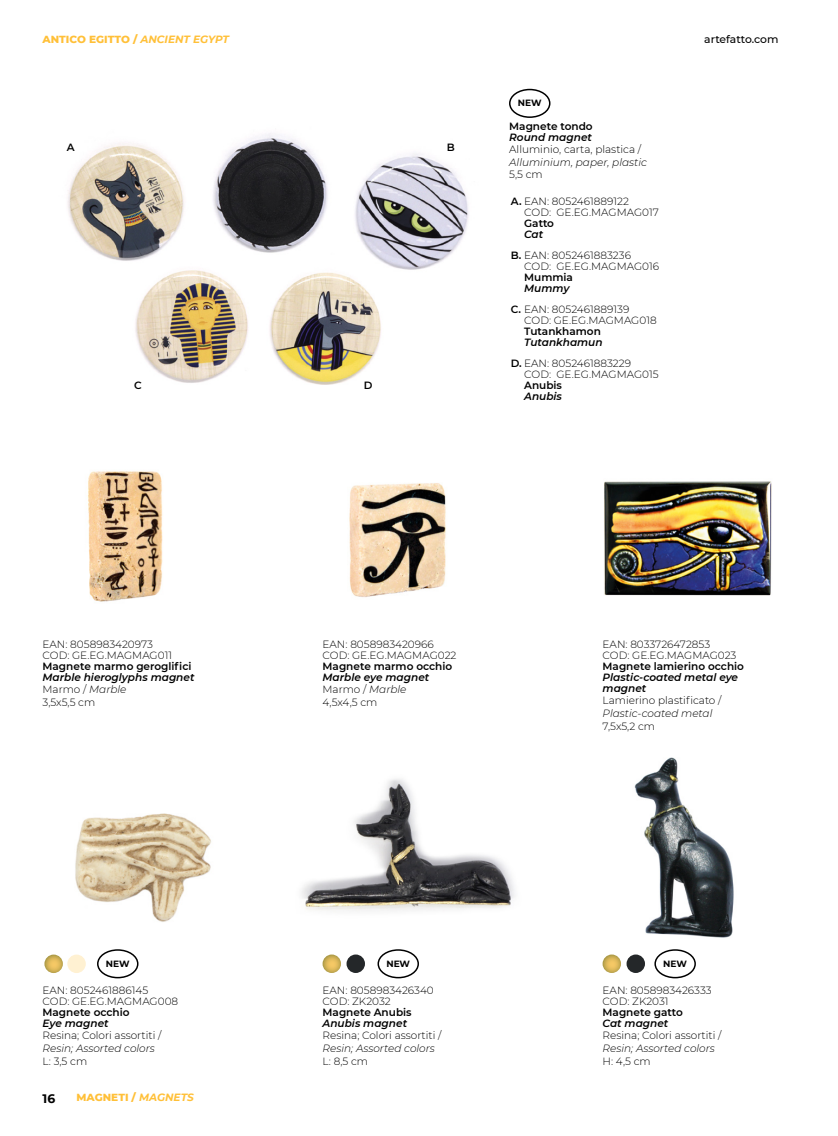
<style>
.page{position:relative;width:838px;height:1136px;background:#fff}
.page>*{position:absolute;margin:0;border:0;box-sizing:border-box;transform-origin:0 0}
.t1{font:700 12.3px "Montserrat";color:#000}
.t2{font:500 10.8px "Montserrat";letter-spacing:-.005em;color:#000}
.t3{font:300 10.5px/10.8px "Montserrat";color:#000}
.t4{font:italic 600 10.5px/12.6px "Montserrat";color:#000}
.t5{font:600 10.5px "Montserrat";color:#000}
.t6{font:italic 300 10.5px "Montserrat";color:#000}
.t7{font:800 10.5px "Montserrat";color:#ffc038}
.t8{font:700 9px "Montserrat";letter-spacing:-.005em;color:#000}
.s1{font-weight:700;font-style:italic}
.s2{font-weight:600}
.s3{font-weight:600;font-style:italic}
.s4{font-weight:300;font-style:normal}
.s5{font-weight:300}
</style>
<div class="page">
<img style="left:349px;top:483px;width:97px;height:114px">
<img style="left:88px;top:471px;width:75px;height:131px">
<img style="left:604px;top:481px;width:168px;height:115px">
<img style="left:634px;top:757px;width:100px;height:181px">
<div style="left:67px;top:954px;width:19px;height:18px;background:#fff1d2;border-radius:50%"></div>
<img style="left:75px;top:813px;width:136px;height:109px">
<img style="left:67px;top:133px;width:402px;height:252px">
<div style="left:509px;top:89px;width:41px;height:29px;border:2px solid #000;border-radius:50%"></div>
<div style="left:377px;top:949px;width:42px;height:29px;border:2px solid #000;border-radius:50%"></div>
<div style="left:654px;top:949px;width:42px;height:29px;border:2px solid #000;border-radius:50%"></div>
<div style="left:97px;top:949px;width:41px;height:29px;border:2px solid #000;border-radius:50%"></div>
<svg style="left:44px;top:954px;width:19px;height:18px"></svg>
<div style="left:626px;top:954px;width:19px;height:18px;background:#242729;border-radius:50%"></div>
<svg style="left:602px;top:954px;width:19px;height:18px"></svg>
<div style="left:346px;top:954px;width:19px;height:18px;background:#242729;border-radius:50%"></div>
<svg style="left:322px;top:954px;width:19px;height:18px"></svg>
<img style="left:301px;top:779px;width:214px;height:133px">
<p class="t7" style="left:43px;top:32px;width:188px">ANTICO EGITTO / <span class="s1">ANCIENT EGYPT</span></p>
<p class="t2" style="left:704px;top:32px;width:76px">artefatto.com</p>
<p class="t5" style="left:67px;top:140px;width:9px">A</p>
<p class="t5" style="left:134px;top:378px;width:9px">C</p>
<p class="t5" style="left:364px;top:378px;width:10px">D</p>
<p class="t5" style="left:447px;top:140px;width:9px">B</p>
<p class="t8" style="left:518px;top:96px;width:25px">NEW</p>
<p class="t5" style="left:509px;top:119px;width:85px">Magnete tondo</p>
<p class="t4" style="left:509px;top:130px;width:84px">Round magnet</p>
<p class="t3" style="left:509px;top:144px;width:133px">Alluminio, carta, plastica /</p>
<p class="t6" style="left:509px;top:155px;width:139px">Alluminium, paper, plastic</p>
<p class="t3" style="left:509px;top:169px;width:35px">5,5 cm</p>
<p class="t3" style="left:524px;top:196px;width:136px;text-indent:-13px"><span class="s2">A.</span> EAN: 8052461889122<br>COD: GE.EG.MAGMAG017</p>
<p class="t5" style="left:524px;top:216px;width:31px">Gatto</p>
<p class="t3" style="left:511px;top:223px;width:122px;line-height:21.6px;text-indent:13px"><span class="s3">Cat<br></span><span class="s2">B.</span> EAN: 8052461883236</p>
<p class="t3" style="left:524px;top:261px;width:136px">COD: GE.EG.MAGMAG016</p>
<p class="t5" style="left:524px;top:270px;width:50px">Mummia</p>
<p class="t3" style="left:511px;top:277px;width:120px;line-height:21.6px;text-indent:13px"><span class="s3">Mummy<br></span><span class="s2">C.</span> EAN: 8052461889139</p>
<p class="t3" style="left:524px;top:315px;width:134px">COD: GE.EG.MAGMAG018</p>
<p class="t5" style="left:524px;top:324px;width:78px">Tutankhamon</p>
<p class="t3" style="left:511px;top:331px;width:122px;line-height:21.6px;text-indent:13px"><span class="s3">Tutankhamun<br></span><span class="s2">D.</span> EAN: 8052461883229</p>
<p class="t3" style="left:524px;top:369px;width:136px">COD: GE.EG.MAGMAG015</p>
<p class="t5" style="left:524px;top:378px;width:39px">Anubis</p>
<p class="t4" style="left:524px;top:389px;width:39px">Anubis</p>
<p class="t3" style="left:43px;top:639px;width:131px">EAN: 8058983420973<br>COD: GE.EG.MAGMAG011</p>
<p class="t5" style="left:43px;top:658px;width:150px">Magnete marmo geroglifici</p>
<p class="t4" style="left:43px;top:670px;width:153px">Marble hieroglyphs magnet<br><span class="s4">Marmo /</span> <span class="s5">Marble<br></span><span class="s4">3,5x5,5 cm</span></p>
<p class="t3" style="left:322px;top:639px;width:135px">EAN: 8058983420966<br>COD: GE.EG.MAGMAG022</p>
<p class="t5" style="left:322px;top:658px;width:131px">Magnete marmo occhio</p>
<p class="t4" style="left:322px;top:670px;width:108px">Marble eye magnet<br><span class="s4">Marmo /</span> <span class="s5">Marble<br></span><span class="s4">4,5x4,5 cm</span></p>
<p class="t3" style="left:602px;top:639px;width:135px">EAN: 8033726472853<br>COD: GE.EG.MAGMAG023</p>
<p class="t5" style="left:602px;top:659px;width:143px">Magnete lamierino occhio</p>
<p class="t4" style="left:602px;top:671px;width:137px;line-height:10.8px">Plastic-coated metal eye magnet</p>
<p class="t3" style="left:602px;top:694px;width:120px">Lamierino plastificato /</p>
<p class="t6" style="left:602px;top:706px;width:111px">Plastic-coated metal</p>
<p class="t3" style="left:602px;top:720px;width:54px">7,5x5,2 cm</p>
<p class="t8" style="left:106px;top:956px;width:25px">NEW</p>
<p class="t8" style="left:386px;top:956px;width:25px">NEW</p>
<p class="t8" style="left:663px;top:956px;width:25px">NEW</p>
<p class="t3" style="left:43px;top:984px;width:137px">EAN: 8052461886145<br>COD: GE.EG.MAGMAG008</p>
<p class="t5" style="left:43px;top:1004px;width:89px">Magnete occhio</p>
<p class="t4" style="left:43px;top:1016px;width:68px">Eye magnet</p>
<p class="t3" style="left:43px;top:1029px;width:120px">Resina; Colori assortiti /</p>
<p class="t6" style="left:43px;top:1040px;width:114px">Resin; Assorted colors</p>
<p class="t3" style="left:43px;top:1054px;width:46px">L: 3,5 cm</p>
<p class="t1" style="left:43px;top:1089px;width:14px">16</p>
<p class="t7" style="left:77px;top:1089px;width:119px">MAGNETI / <span class="s1">MAGNETS</span></p>
<p class="t3" style="left:322px;top:984px;width:113px">EAN: 8058983426340<br>COD: ZK2032</p>
<p class="t5" style="left:322px;top:1004px;width:91px">Magnete Anubis</p>
<p class="t4" style="left:322px;top:1016px;width:86px">Anubis magnet</p>
<p class="t3" style="left:322px;top:1029px;width:120px">Resina; Colori assortiti /</p>
<p class="t6" style="left:322px;top:1040px;width:114px">Resin; Assorted colors</p>
<p class="t3" style="left:322px;top:1054px;width:47px">L: 8,5 cm</p>
<p class="t3" style="left:602px;top:984px;width:111px">EAN: 8058983426333<br>COD: ZK2031</p>
<p class="t5" style="left:602px;top:1004px;width:82px">Magnete gatto</p>
<p class="t4" style="left:602px;top:1016px;width:67px">Cat magnet</p>
<p class="t3" style="left:602px;top:1029px;width:120px">Resina; Colori assortiti /</p>
<p class="t6" style="left:602px;top:1040px;width:114px">Resin; Assorted colors</p>
<p class="t3" style="left:602px;top:1054px;width:50px">H: 4,5 cm</p>
</div>
